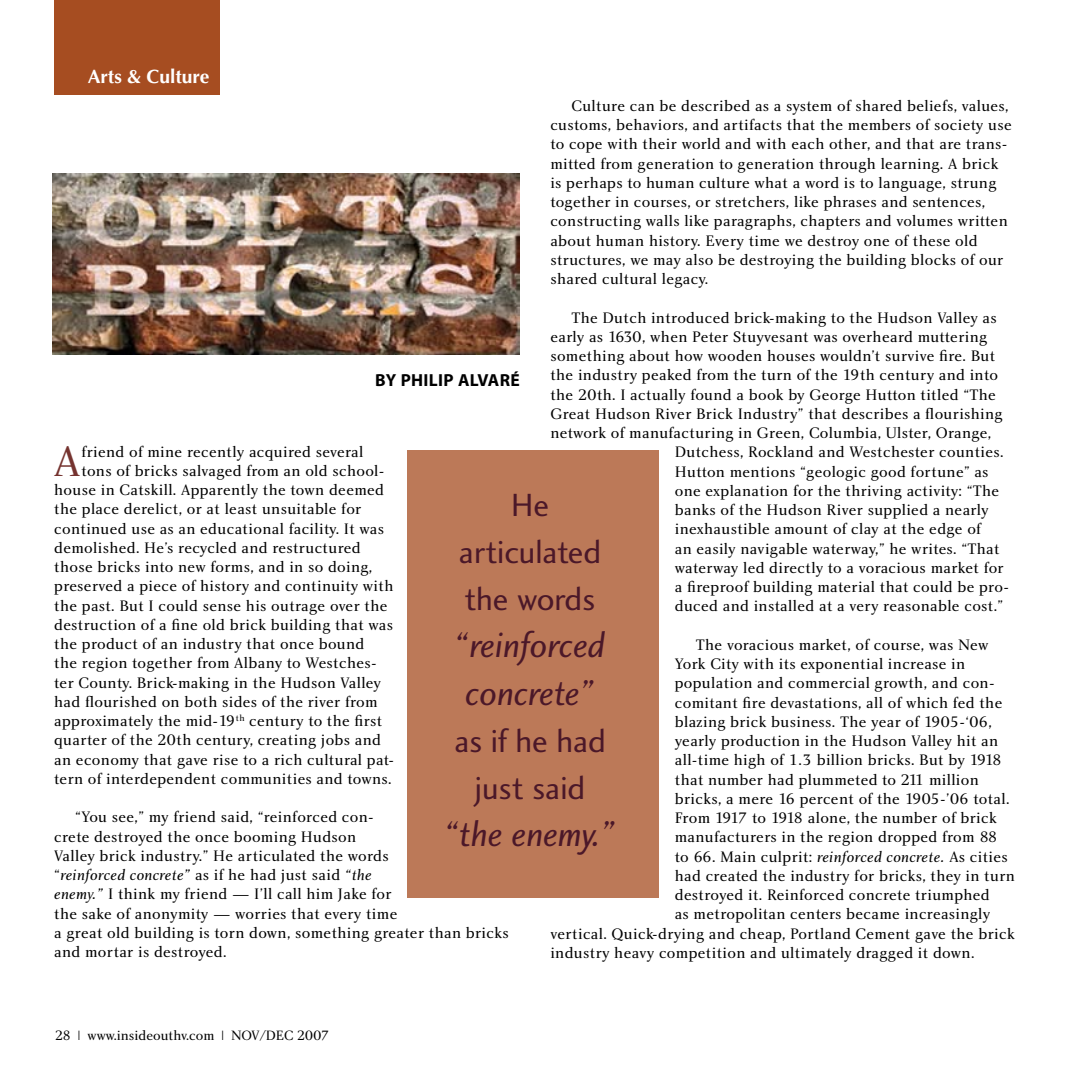
<style>
.page{position:relative;width:1071px;height:1071px;background:#fff}
.page>*{position:absolute;margin:0;border:0;box-sizing:border-box;transform-origin:0 0}
.t1{font:44.62px "Charlotte Book Plain";color:#75332f}
.t2{font:36.75px/47.2px "Charlotte Sans Book Italic Plain";color:#4b1829;text-align:center}
.t3{font:33.25px/47.2px "Charlotte Sans Book Plain";color:#4b1829;text-align:center}
.t4{font:700 19.25px "Optima";color:#fff}
.t5{font:700 17.5px "Myriad";letter-spacing:.02em;color:#000}
.t6{font:15.75px/19.2px "Charlotte Book Plain";letter-spacing:.02em;color:#000}
.t7{font:15.75px "Charlotte Book Italic Plain";letter-spacing:.02em;color:#000}
.t8{font:14px "Charlotte Book Plain";color:#000}
.s1{font-family:"Charlotte Book Italic Plain"}
.s2{font-family:"Charlotte Book Plain"}
</style>
<div class="page">
<div style="left:54px;top:0;width:165px;height:94px;background:#a64d21"></div>
<img style="left:53px;top:173px;width:467px;height:181px">
<div style="left:407px;top:451px;width:252px;height:447px;background:#bc7958"></div>
<p class="t4" style="left:88px;top:65px;width:123px">Arts &amp; Culture</p>
<p class="t6" style="left:550px;top:96px;width:463px;text-indent:21px">Culture can be described as a system of shared beliefs, values, customs, behaviors, and artifacts that the members of society use to cope with their world and with each other, and that are trans&shy;mitted from generation to generation through learning. A brick is perhaps to human culture what a word is to language, strung together in courses, or stretchers, like phrases and sentences, constructing walls like paragraphs, chapters and volumes written about human history. Every time we destroy one of these old structures, we may also be destroying the building blocks of our shared cultural legacy.</p>
<p class="t6" style="left:571px;top:308px;width:427px">The Dutch introduced brick-making to the Hudson Valley as</p>
<p class="t6" style="left:550px;top:327px;width:438px">early as 1630, when Peter Stuyvesant was overheard muttering</p>
<p class="t6" style="left:550px;top:346px;width:446px">something about how wooden houses wouldn’t survive fire. But</p>
<p class="t6" style="left:550px;top:365px;width:449px">the industry peaked from the turn of the 19th century and into</p>
<p class="t6" style="left:550px;top:385px;width:447px">the 20th. I actually found a book by George Hutton titled “The</p>
<p class="t6" style="left:550px;top:404px;width:454px">Great Hudson River Brick Industry” that describes a flourishing</p>
<p class="t6" style="left:550px;top:423px;width:443px">network of manufacturing in Green, Columbia, Ulster, Orange,</p>
<p class="t6" style="left:675px;top:442px;width:330px">Dutchess, Rockland and Westchester counties.</p>
<p class="t6" style="left:675px;top:462px;width:315px">Hutton mentions “geologic good fortune” as</p>
<p class="t6" style="left:675px;top:481px;width:326px">one explanation for the thriving activity: “The</p>
<p class="t6" style="left:675px;top:500px;width:315px">banks of the Hudson River supplied a nearly</p>
<p class="t6" style="left:675px;top:519px;width:308px">inexhaustible amount of clay at the edge of</p>
<p class="t6" style="left:675px;top:539px;width:326px">an easily navigable waterway,” he writes. “That</p>
<p class="t6" style="left:675px;top:558px;width:330px">waterway led directly to a voracious market for</p>
<p class="t6" style="left:675px;top:577px;width:336px">a fireproof building material that could be pro-</p>
<p class="t6" style="left:675px;top:596px;width:330px">duced and installed at a very reasonable cost.”</p>
<p class="t6" style="left:696px;top:635px;width:294px">The voracious market, of course, was New</p>
<p class="t6" style="left:675px;top:654px;width:292px">York City with its exponential increase in</p>
<p class="t6" style="left:675px;top:673px;width:321px">population and commercial growth, and con-</p>
<p class="t6" style="left:675px;top:693px;width:329px">comitant fire devastations, all of which fed the</p>
<p class="t6" style="left:675px;top:712px;width:319px">blazing brick business. The year of 1905-‘06,</p>
<p class="t6" style="left:675px;top:731px;width:325px">yearly production in the Hudson Valley hit an</p>
<p class="t6" style="left:675px;top:750px;width:328px">all-time high of 1.3 billion bricks. But by 1918</p>
<p class="t6" style="left:675px;top:770px;width:306px">that number had plummeted to 211 million</p>
<p class="t6" style="left:675px;top:789px;width:336px">bricks, a mere 16 percent of the 1905-’06 total.</p>
<p class="t6" style="left:675px;top:808px;width:323px">From 1917 to 1918 alone, the number of brick</p>
<p class="t6" style="left:675px;top:827px;width:324px">manufacturers in the region dropped from 88</p>
<p class="t6" style="left:675px;top:847px;width:334px">to 66. Main culprit: <span class="s1">reinforced concrete.</span> As cities</p>
<p class="t6" style="left:675px;top:866px;width:342px">had created the industry for bricks, they in turn</p>
<p class="t6" style="left:675px;top:885px;width:317px">destroyed it. Reinforced concrete triumphed</p>
<p class="t6" style="left:675px;top:904px;width:317px">as metropolitan centers became increasingly</p>
<p class="t6" style="left:550px;top:924px;width:466px">vertical. Quick-drying and cheap, Portland Cement gave the brick</p>
<p class="t6" style="left:550px;top:943px;width:426px">industry heavy competition and ultimately dragged it down.</p>
<p class="t5" style="left:375px;top:371px;width:146px">By PHILIP ALVARÉ</p>
<h1 class="t1" style="left:54px;top:434px;width:28px">A</h1>
<p class="t6" style="left:82px;top:442px;width:283px">friend of mine recently acquired several</p>
<p class="t6" style="left:82px;top:461px;width:304px">tons of bricks salvaged from an old school-</p>
<p class="t6" style="left:54px;top:480px;width:331px">house in Catskill. Apparently the town deemed</p>
<p class="t6" style="left:54px;top:499px;width:309px">the place derelict, or at least unsuitable for</p>
<p class="t6" style="left:54px;top:519px;width:331px">continued use as an educational facility. It was</p>
<p class="t6" style="left:54px;top:538px;width:308px">demolished. He’s recycled and restructured</p>
<p class="t6" style="left:54px;top:557px;width:320px">those bricks into new forms, and in so doing,</p>
<p class="t6" style="left:54px;top:576px;width:341px">preserved a piece of history and continuity with</p>
<p class="t6" style="left:54px;top:596px;width:335px">the past. But I could sense his outrage over the</p>
<p class="t6" style="left:54px;top:615px;width:340px">destruction of a fine old brick building that was</p>
<p class="t6" style="left:54px;top:634px;width:312px">the product of an industry that once bound</p>
<p class="t6" style="left:54px;top:653px;width:324px">the region together from Albany to Westches-</p>
<p class="t6" style="left:54px;top:673px;width:328px">ter County. Brick-making in the Hudson Valley</p>
<p class="t6" style="left:54px;top:692px;width:325px">had flourished on both sides of the river from</p>
<p class="t6" style="left:54px;top:711px;width:330px">approximately the mid-19<sup>th</sup> century to the first</p>
<p class="t6" style="left:54px;top:730px;width:328px">quarter of the 20th century, creating jobs and</p>
<p class="t6" style="left:54px;top:750px;width:341px">an economy that gave rise to a rich cultural pat-</p>
<p class="t6" style="left:54px;top:769px;width:339px">tern of interdependent communities and towns.</p>
<p class="t6" style="left:54px;top:807px;width:336px;text-indent:21px">“You see,” my friend said, “reinforced con&shy;crete destroyed the once booming Hudson<br>Valley brick industry.” He articulated the words</p>
<p class="t7" style="left:54px;top:866px;width:319px"><span class="s2">“</span>reinforced concrete” <span class="s2">as if he had just said</span> “the</p>
<p class="t6" style="left:54px;top:884px;width:456px"><span class="s1">enemy.”</span> I think my friend — I’ll call him Jake for<br>the sake of anonymity — worries that every time<br>a great old building is torn down, something greater than bricks and mortar is destroyed.</p>
<h3 class="t3" style="left:459px;top:481px;width:144px">He articulated the words</h3>
<h2 class="t2" style="left:455px;top:621px;width:153px">“reinforced concrete”</h2>
<h3 class="t3" style="left:454px;top:717px;width:153px">as if he had just said</h3>
<h2 class="t2" style="left:445px;top:810px;width:173px">“the enemy.”</h2>
<p class="t8" style="left:55px;top:1027px;width:276px">28 | www.insideouthv.com | NOV/DEC 2007</p>
</div>
